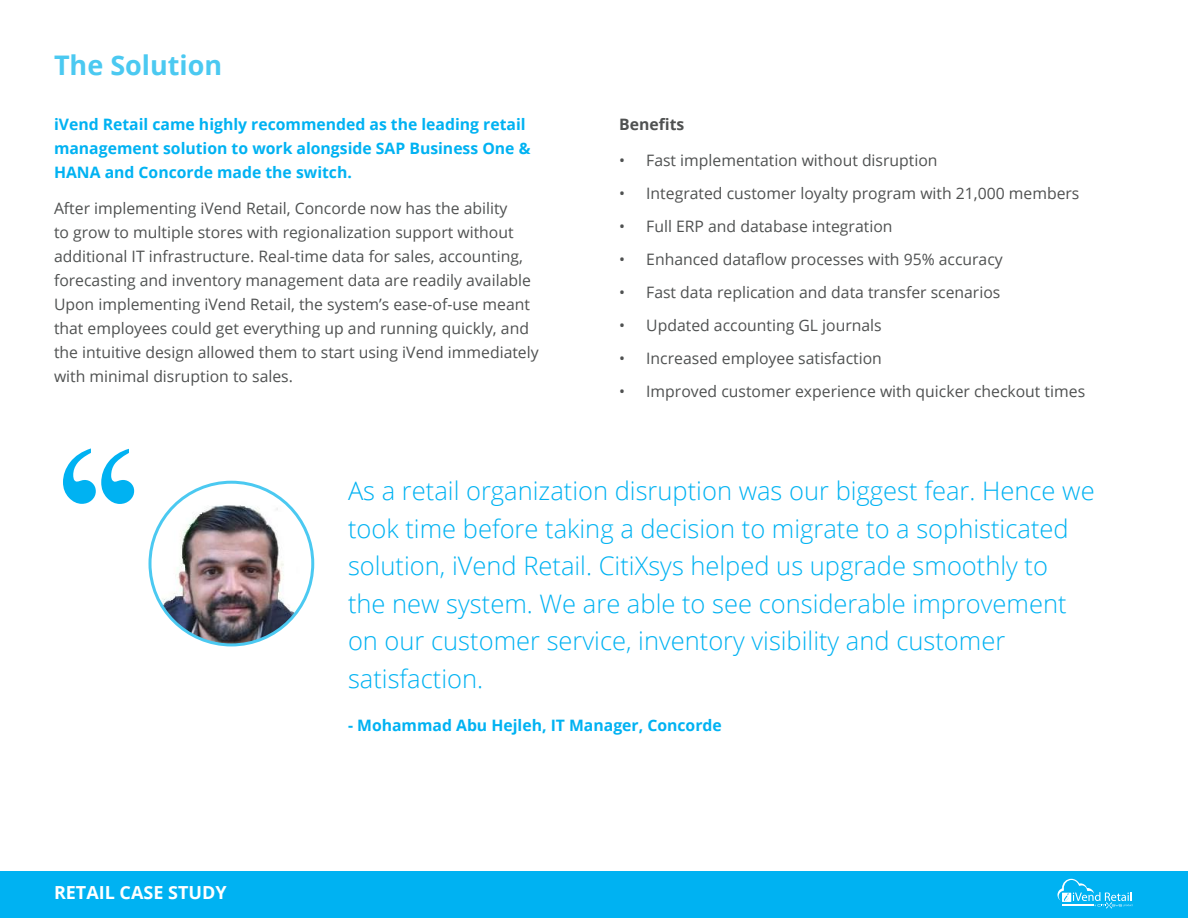
<style>
.page{position:relative;width:1188px;height:918px;background:#fff}
.page>*{position:absolute;margin:0;border:0;box-sizing:border-box;transform-origin:0 0}
.t1{font:700 27px "Open Sans";color:#4bc9f1}
.t2{font:300 25.5px/37.5px "Open Sans";color:#00b2f2}
.t3{font:700 18px "Open Sans";color:#fff}
.t4{font:15.75px/24px "Open Sans";color:#4f5151}
.t5{font:700 15.75px/24px "Open Sans";color:#00b2f2}
.t6{font:700 15.75px "Open Sans";color:#4f5151}
</style>
<div class="page">
<div style="left:0;top:872px;width:1188px;height:46px;background:#00b2f2"></div>
<svg style="left:1058px;top:879px;width:75px;height:29px"></svg>
<svg style="left:63px;top:448px;width:71px;height:56px"></svg>
<img style="left:150px;top:482px;width:163px;height:163px;border-radius:81px">
<div style="left:148px;top:481px;width:166px;height:165px;border:3px solid #4bc9f1;border-radius:50%"></div>
<h1 class="t1" style="left:54px;top:46px;width:170px">The Solution</h1>
<p class="t5" style="left:54px;top:112px;width:478px">iVend Retail came highly recommended as the leading retail management solution to work alongside SAP Business One &amp;<br>HANA and Concorde made the switch.</p>
<p class="t4" style="left:54px;top:196px;width:486px">After implementing iVend Retail, Concorde now has the ability<br>to grow to multiple stores with regionalization support without additional IT infrastructure. Real-time data for sales, accounting, forecasting and inventory management data are readily available Upon implementing iVend Retail, the system’s ease-of-use meant that employees could get everything up and running quickly, and the intuitive design allowed them to start using iVend immediately with minimal disruption to sales.</p>
<p class="t6" style="left:619px;top:113px;width:67px">Benefits</p>
<p class="t4" style="left:619px;top:148px;width:320px">• Fast implementation without disruption</p>
<p class="t4" style="left:619px;top:181px;width:462px">• Integrated customer loyalty program with 21,000 members</p>
<p class="t4" style="left:619px;top:214px;width:275px">• Full ERP and database integration</p>
<p class="t4" style="left:619px;top:247px;width:385px">• Enhanced dataflow processes with 95% accuracy</p>
<p class="t4" style="left:619px;top:280px;width:383px">• Fast data replication and data transfer scenarios</p>
<p class="t4" style="left:619px;top:313px;width:264px">• Updated accounting GL journals</p>
<p class="t4" style="left:619px;top:346px;width:264px">• Increased employee satisfaction</p>
<p class="t4" style="left:619px;top:379px;width:467px">• Improved customer experience with quicker checkout times</p>
<p class="t3" style="left:54px;top:879px;width:174px">RETAIL CASE STUDY</p>
<p class="t2" style="left:348px;top:472px;width:748px">As a retail organization disruption was our biggest fear. Hence we took time before taking a decision to migrate to a sophisticated solution, iVend Retail. CitiXsys helped us upgrade smoothly to<br>the new system. We are able to see considerable improvement on our customer service, inventory visibility and customer satisfaction.</p>
<p class="t5" style="left:348px;top:713px;width:375px">- Mohammad Abu Hejleh, IT Manager, Concorde</p>
</div>
